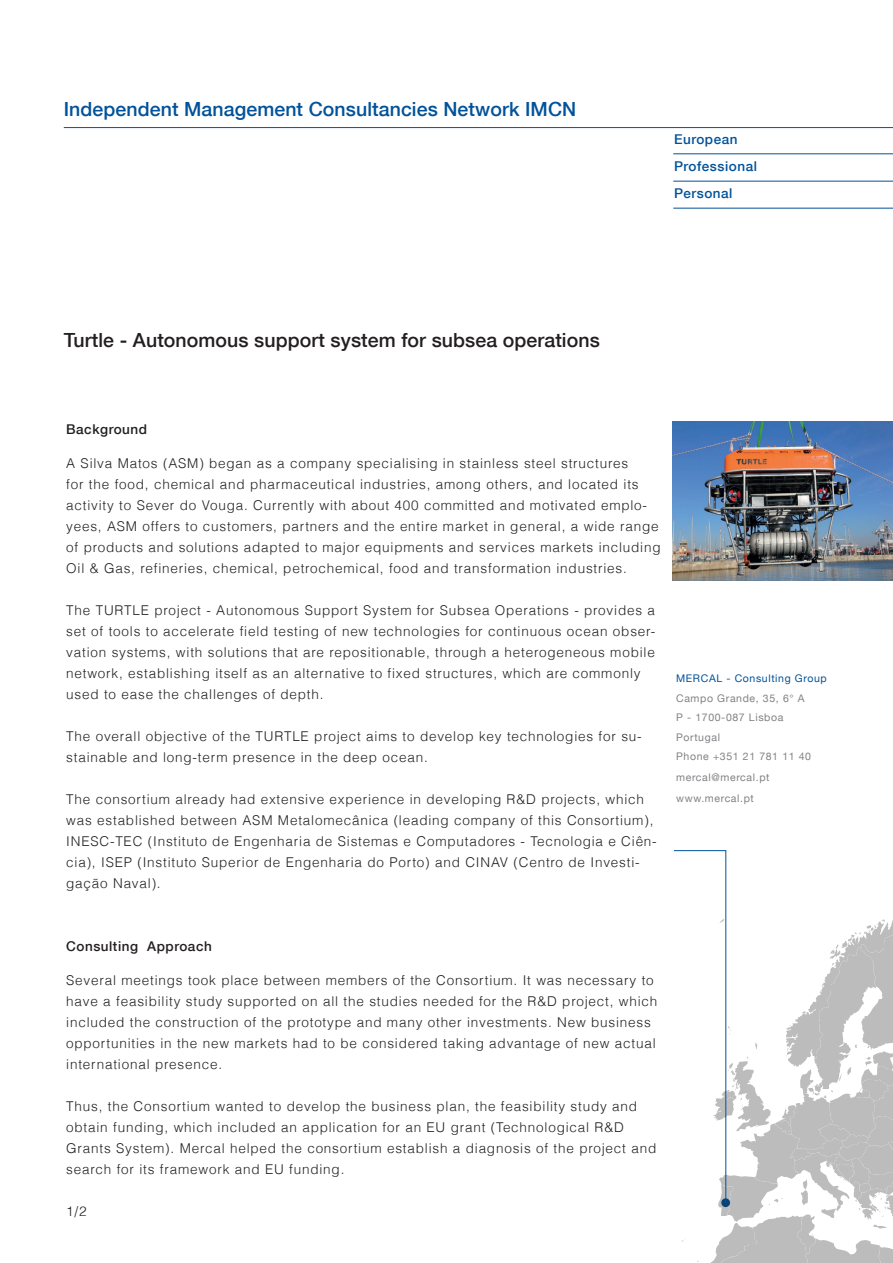
<style>
.page{position:relative;width:893px;height:1263px;background:#fff}
.page>*{position:absolute;margin:0;border:0;box-sizing:border-box;transform-origin:0 0}
.t1{font:500 19.5px "Helvetica Neue";letter-spacing:.005em;color:#231f20}
.t2{font:500 19.5px "Helvetica Neue";letter-spacing:.005em;color:#01529a}
.t3{font:300 13.5px/21px "Helvetica";letter-spacing:.06em;color:#231f20}
.t4{font:500 13.5px/27px "Helvetica Neue";letter-spacing:.04em;color:#01529a}
.t5{font:500 13.5px "Helvetica Neue";letter-spacing:.04em;color:#231f20}
.t6{font:10.5px/19.5px "Helvetica Neue";letter-spacing:.06em;color:#808285}
.t7{font:10.5px "Helvetica Neue";letter-spacing:.06em;color:#01529a}
</style>
<div class="page">
<hr style="left:64px;top:127px;width:829px;height:1px;background:#01529a">
<hr style="left:673px;top:154px;width:220px;height:1px;background:#01529a">
<hr style="left:673px;top:181px;width:220px;height:1px;background:#01529a">
<hr style="left:673px;top:208px;width:220px;height:1px;background:#01529a">
<svg style="left:710px;top:918px;width:183px;height:345px"></svg>
<hr style="left:674px;top:850px;width:52px;height:1px;background:#01529a">
<hr style="left:725px;top:851px;width:1px;height:352px;background:#01529a">
<img style="left:673px;top:421px;width:220px;height:159px">
<h1 class="t2" style="left:64px;top:94px;width:514px">Independent Management Consultancies Network IMCN</h1>
<p class="t4" style="left:674px;top:126px;width:84px">European<br>Professional<br>Personal</p>
<h1 class="t1" style="left:64px;top:324px;width:538px">Turtle - Autonomous support system for subsea operations</h1>
<p class="t5" style="left:66px;top:418px;width:82px">Background</p>
<p class="t3" style="left:66px;top:452px;width:596px">A Silva Matos (ASM) began as a company specialising in stainless steel structures<br>for the food, chemical and pharmaceutical industries, among others, and located its activity to Sever do Vouga. Currently with about 400 committed and motivated emplo&shy;yees, ASM offers to customers, partners and the entire market in general, a wide range of products and solutions adapted to major equipments and services markets including Oil &amp; Gas, refineries, chemical, petrochemical, food and transformation industries.</p>
<p class="t3" style="left:66px;top:599px;width:590px">The TURTLE project - Autonomous Support System for Subsea Operations - provides a set of tools to accelerate field testing of new technologies for continuous ocean obser&shy;vation systems, with solutions that are repositionable, through a heterogeneous mobile network, establishing itself as an alternative to fixed structures, which are commonly used to ease the challenges of depth.</p>
<p class="t3" style="left:66px;top:725px;width:577px">The overall objective of the TURTLE project aims to develop key technologies for su&shy;stainable and long-term presence in the deep ocean.</p>
<p class="t3" style="left:66px;top:788px;width:592px">The consortium already had extensive experience in developing R&amp;D projects, which was established between ASM Metalomecânica (leading company of this Consortium), INESC-TEC (Instituto de Engenharia de Sistemas e Computadores - Tecnologia e Ciên&shy;cia), ISEP (Instituto Superior de Engenharia do Porto) and CINAV (Centro de Investi&shy;gação Naval).</p>
<p class="t7" style="left:676px;top:671px;width:152px">MERCAL - Consulting Group</p>
<p class="t6" style="left:676px;top:689px;width:136px">Campo Grande, 35, 6° A<br>P - 1700-087 Lisboa<br>Portugal<br>Phone +351 21 781 11 40</p>
<p class="t6" style="left:676px;top:767px;width:95px;line-height:21px">mercal@mercal.pt www.mercal.pt</p>
<p class="t5" style="left:66px;top:935px;width:147px">Consulting Approach</p>
<p class="t3" style="left:66px;top:968px;width:593px">Several meetings took place between members of the Consortium. It was necessary to have a feasibility study supported on all the studies needed for the R&amp;D project, which included the construction of the prototype and many other investments. New business opportunities in the new markets had to be considered taking advantage of new actual international presence.</p>
<p class="t3" style="left:66px;top:1094px;width:591px">Thus, the Consortium wanted to develop the business plan, the feasibility study and obtain funding, which included an application for an EU grant (Technological R&amp;D Grants System). Mercal helped the consortium establish a diagnosis of the project and search for its framework and EU funding.</p>
<p class="t3" style="left:66px;top:1199px;width:22px">1/2</p>
</div>
